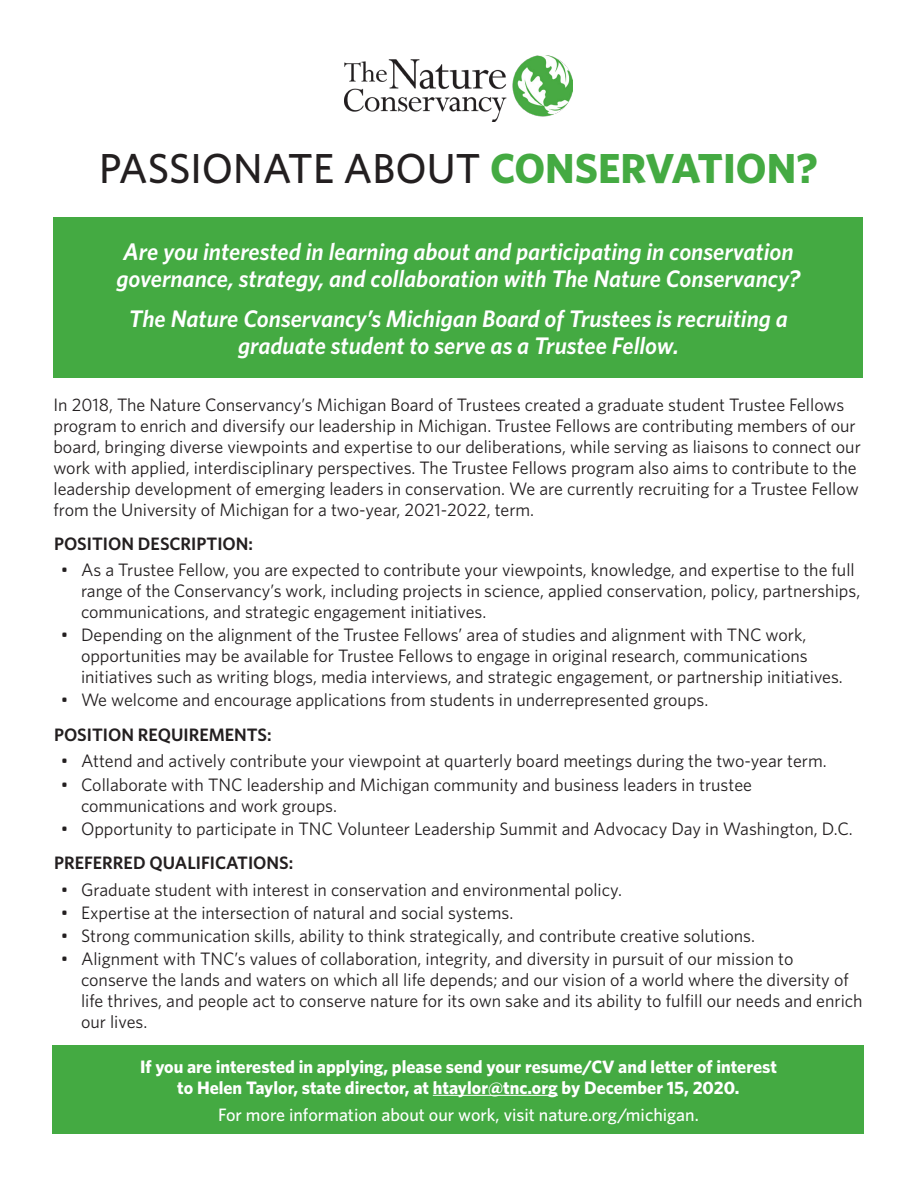
<style>
.page{position:relative;width:918px;height:1188px;background:#fff}
.page>*{position:absolute;margin:0;border:0;box-sizing:border-box;transform-origin:0 0}
.t1{font:500 42px "Whitney";color:#231f20}
.t2{font:italic 600 24px/27px "Whitney";color:#fff}
.t3{font:18px/21px "Whitney";color:#231f20}
.t4{font:700 18px/21px "Whitney";color:#fff;text-align:center}
.t5{font:600 18px "Whitney";color:#231f20}
.t6{font:500 18px "Whitney";color:#fff}
.s1{font-weight:700;color:#44aa42}
</style>
<div class="page">
<div style="left:53px;top:1045px;width:811px;height:89px;background:#44aa42"></div>
<div style="left:53px;top:217px;width:810px;height:160px;background:#44aa42"></div>
<hr style="left:433px;top:1095px;width:125px;height:1px;background:#fff">
<img style="left:344px;top:56px;width:229px;height:65px">
<p class="t1" style="left:99px;top:141px;width:720px">PASSIONATE ABOUT <span class="s1">CONSERVATION?</span></p>
<p class="t2" style="left:116px;top:237px;width:686px">Are you interested in learning about and participating in conservation governance, strategy, and collaboration with The Nature Conservancy?</p>
<p class="t2" style="left:129px;top:305px;width:661px;text-align:center">The Nature Conservancy’s Michigan Board of Trustees is recruiting a graduate student to serve as a Trustee Fellow.</p>
<p class="t3" style="left:53px;top:394px;width:809px">In 2018, The Nature Conservancy’s Michigan Board of Trustees created a graduate student Trustee Fellows program to enrich and diversify our leadership in Michigan. Trustee Fellows are contributing members of our board, bringing diverse viewpoints and expertise to our deliberations, while serving as liaisons to connect our work with applied, interdisciplinary perspectives. The Trustee Fellows program also aims to contribute to the leadership development of emerging leaders in conservation. We are currently recruiting for a Trustee Fellow from the University of Michigan for a two-year, 2021-2022, term.</p>
<p class="t5" style="left:54px;top:532px;width:201px">POSITION DESCRIPTION:</p>
<p class="t3" style="left:81px;top:559px;width:781px;text-indent:-20px">• As a Trustee Fellow, you are expected to contribute your viewpoints, knowledge, and expertise to the full range of the Conservancy’s work, including projects in science, applied conservation, policy, partnerships, communications, and strategic engagement initiatives.</p>
<p class="t3" style="left:81px;top:624px;width:763px;text-indent:-20px">• Depending on the alignment of the Trustee Fellows’ area of studies and alignment with TNC work, opportunities may be available for Trustee Fellows to engage in original research, communications initiatives such as writing blogs, media interviews, and strategic engagement, or partnership initiatives.</p>
<p class="t3" style="left:61px;top:689px;width:649px">• We welcome and encourage applications from students in underrepresented groups.</p>
<p class="t5" style="left:54px;top:723px;width:219px">POSITION REQUIREMENTS:</p>
<p class="t3" style="left:61px;top:750px;width:768px">• Attend and actively contribute your viewpoint at quarterly board meetings during the two-year term.</p>
<p class="t3" style="left:81px;top:773px;width:673px;text-indent:-20px">• Collaborate with TNC leadership and Michigan community and business leaders in trustee communications and work groups.</p>
<p class="t3" style="left:61px;top:817px;width:794px">• Opportunity to participate in TNC Volunteer Leadership Summit and Advocacy Day in Washington, D.C.</p>
<p class="t5" style="left:54px;top:851px;width:241px">PREFERRED QUALIFICATIONS:</p>
<p class="t3" style="left:61px;top:878px;width:563px">• Graduate student with interest in conservation and environmental policy.</p>
<p class="t3" style="left:61px;top:902px;width:454px">• Expertise at the intersection of natural and social systems.</p>
<p class="t3" style="left:61px;top:925px;width:696px">• Strong communication skills, ability to think strategically, and contribute creative solutions.</p>
<p class="t3" style="left:81px;top:948px;width:783px;text-indent:-20px">• Alignment with TNC’s values of collaboration, integrity, and diversity in pursuit of our mission to conserve the lands and waters on which all life depends; and our vision of a world where the diversity of life thrives, and people act to conserve nature for its own sake and its ability to fulfill our needs and enrich our lives.</p>
<p class="t4" style="left:140px;top:1055px;width:638px">If you are interested in applying, please send your resume/CV and letter of interest to Helen Taylor, state director, at htaylor@tnc.org by December 15, 2020.</p>
<p class="t6" style="left:218px;top:1103px;width:482px">For more information about our work, visit nature.org/michigan.</p>
</div>
